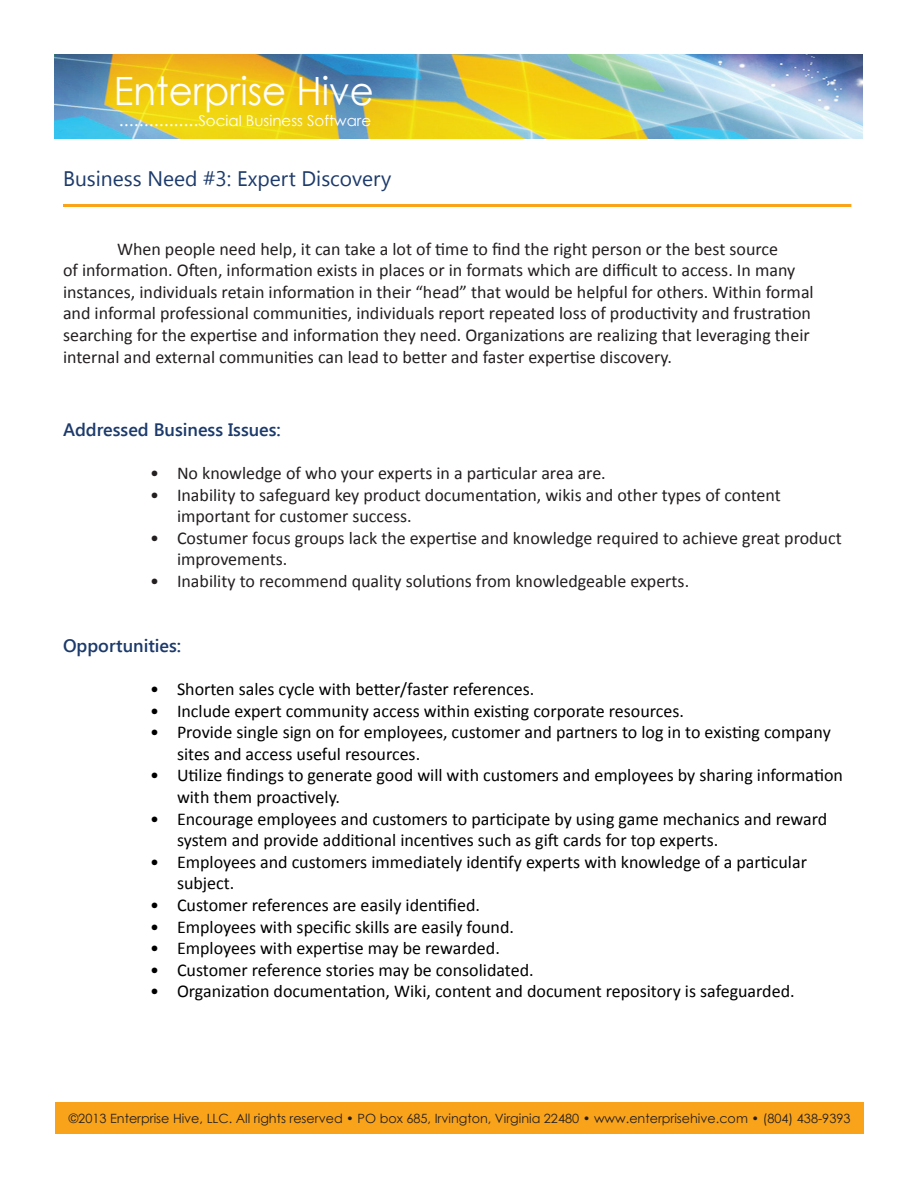
<style>
.page{position:relative;width:918px;height:1188px;background:#fff}
.page>*{position:absolute;margin:0;border:0;box-sizing:border-box;transform-origin:0 0}
.t1{font:39px "Century Gothic";color:#fff;scale:.95 1}
.t2{font:21px "Segoe UI";color:#1c3a6b}
.t3{font:18px/21.6px "Calibri";color:#231f20}
.t4{font:18px/21.6px "Calibri";color:#000}
.t5{font:600 18px "Segoe UI";color:#1c3a6b}
.t6{font:15px "Century Gothic";color:#fff}
.t7{font:12.75px "Century Gothic";color:#231f20}
.s1{font-size:18px}
</style>
<div class="page">
<div style="left:55px;top:1102px;width:809px;height:32px;background:#f9a31b"></div>
<img style="left:54px;top:54px;width:808px;height:85px">
<hr style="left:63px;top:204px;width:788px;height:3px;background:#faa41a">
<p class="t1" style="left:114px;top:64px;width:275px">Enterprise Hive</p>
<p class="t6" style="left:119px;top:111px;width:254px"><span class="s1">................</span>Social Business Software</p>
<p class="t2" style="left:63px;top:164px;width:330px">Business Need #3: Expert Discovery</p>
<p class="t3" style="left:63px;top:238px;width:752px;text-indent:54px">When people need help, it can take a lot of time to find the right person or the best source<br>of information. Often, information exists in places or in formats which are difficult to access. In many instances, individuals retain information in their “head” that would be helpful for others. Within formal and informal professional communities, individuals report repeated loss of productivity and frustration searching for the expertise and information they need. Organizations are realizing that leveraging their internal and external communities can lead to better and faster expertise discovery.</p>
<p class="t5" style="left:63px;top:417px;width:219px">Addressed Business Issues:</p>
<p class="t3" style="left:150px;top:462px;width:457px">• No knowledge of who your experts in a particular area are.</p>
<p class="t3" style="left:177px;top:484px;width:605px;text-indent:-27px">• Inability to safeguard key product documentation, wikis and other types of content important for customer success.</p>
<p class="t3" style="left:177px;top:527px;width:666px;text-indent:-27px">• Costumer focus groups lack the expertise and knowledge required to achieve great product improvements.</p>
<p class="t3" style="left:150px;top:570px;width:541px">• Inability to recommend quality solutions from knowledgeable experts.</p>
<p class="t5" style="left:63px;top:633px;width:120px">Opportunities:</p>
<p class="t4" style="left:150px;top:678px;width:386px">• Shorten sales cycle with better/faster references.</p>
<p class="t4" style="left:150px;top:700px;width:536px">• Include expert community access within existing corporate resources.</p>
<p class="t4" style="left:177px;top:722px;width:655px;text-indent:-27px">• Provide single sign on for employees, customer and partners to log in to existing company sites and access useful resources.</p>
<p class="t4" style="left:177px;top:765px;width:668px;text-indent:-27px">• Utilize findings to generate good will with customers and employees by sharing information with them proactively.</p>
<p class="t4" style="left:177px;top:808px;width:652px;text-indent:-27px">• Encourage employees and customers to participate by using game mechanics and reward system and provide additional incentives such as gift cards for top experts.</p>
<p class="t4" style="left:177px;top:851px;width:631px;text-indent:-27px">• Employees and customers immediately identify experts with knowledge of a particular subject.</p>
<p class="t4" style="left:150px;top:894px;width:331px">• Customer references are easily identified.</p>
<p class="t4" style="left:150px;top:916px;width:366px">• Employees with specific skills are easily found.</p>
<p class="t4" style="left:150px;top:938px;width:351px">• Employees with expertise may be rewarded.</p>
<p class="t4" style="left:150px;top:959px;width:385px">• Customer reference stories may be consolidated.</p>
<p class="t4" style="left:150px;top:981px;width:646px">• Organization documentation, Wiki, content and document repository is safeguarded.</p>
<p class="t7" style="left:69px;top:1109px;width:783px">©2013 Enterprise Hive, LLC. All rights reserved • PO box 685, Irvington, Virginia 22480 • www.enterprisehive.com • (804) 438-9393</p>
</div>
